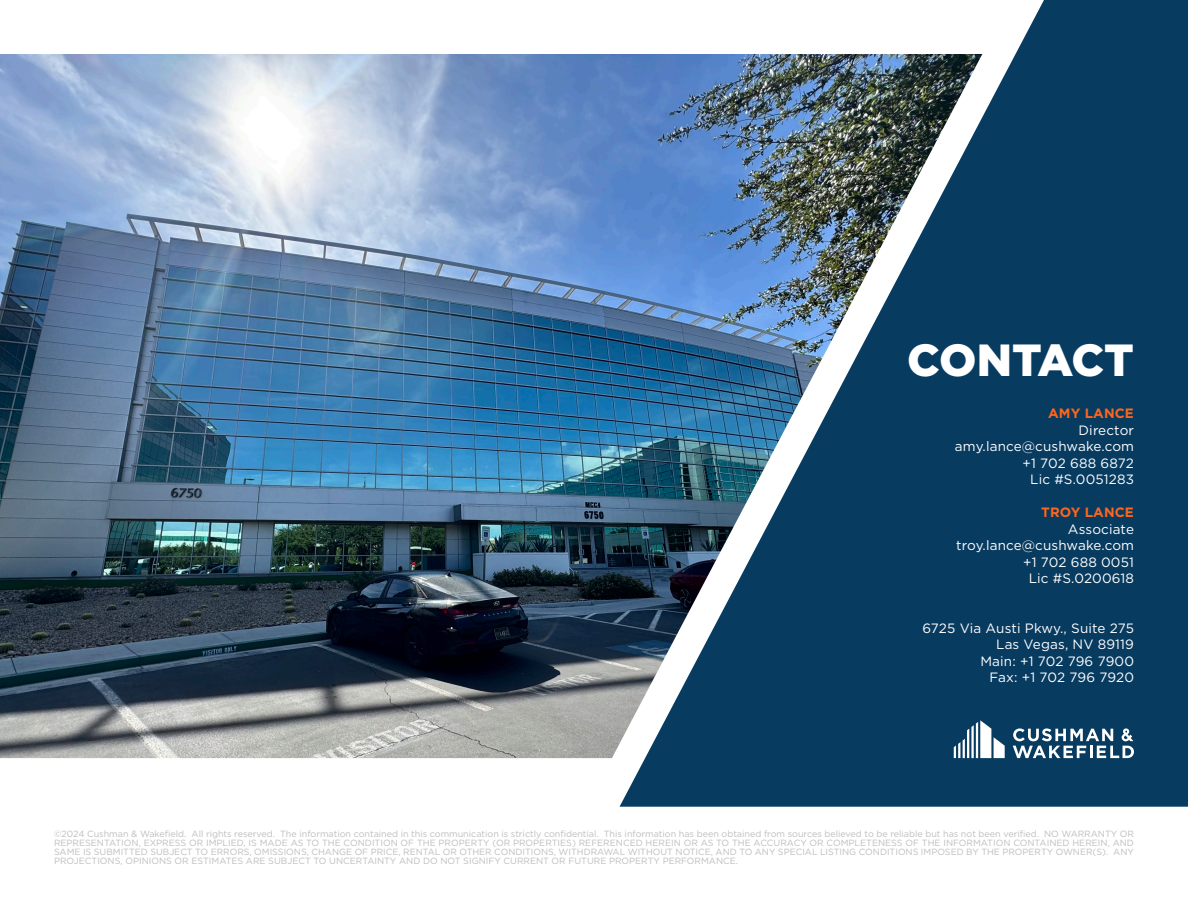
<style>
.page{position:relative;width:1188px;height:918px;background:#fff}
.page>*{position:absolute;margin:0;border:0;box-sizing:border-box;transform-origin:0 0}
.t1{font:900 45px "Gotham";letter-spacing:-.01em;color:#fff}
.Contact_Info{font:13.5px "Gotham";letter-spacing:.01em;color:#fff}
.Contact_Info-2{font:700 13.5px "Gotham";letter-spacing:.01em;color:#ff661c}
.Paragraph_Style{font:9px/9px "Gotham";color:#bfbdbf;text-align:justify}
</style>
<div class="page">
<svg style="left:620px;top:0;width:568px;height:807px;background:#255273"></svg>
<img style="left:0;top:54px;width:982px;height:704px">
<svg style="left:954px;top:720px;width:51px;height:38px"></svg>
<svg style="left:1013px;top:728px;width:121px;height:30px"></svg>
<p class="t1" style="left:907px;top:329px;width:228px">CONTACT</p>
<p class="Contact_Info-2" style="left:1048px;top:405px;width:87px">AMY LANCE</p>
<p class="Contact_Info" style="left:1079px;top:421px;width:57px">Director</p>
<p class="Contact_Info" style="left:955px;top:438px;width:181px">amy.lance@cushwake.com</p>
<p class="Contact_Info" style="left:1023px;top:454px;width:113px">+1 702 688 6872</p>
<p class="Contact_Info" style="left:1030px;top:471px;width:105px">Lic #S.0051283</p>
<p class="Contact_Info-2" style="left:1041px;top:504px;width:94px">TROY LANCE</p>
<p class="Contact_Info" style="left:1068px;top:520px;width:68px">Associate</p>
<p class="Contact_Info" style="left:956px;top:537px;width:179px">troy.lance@cushwake.com</p>
<p class="Contact_Info" style="left:1023px;top:553px;width:112px">+1 702 688 0051</p>
<p class="Contact_Info" style="left:1029px;top:570px;width:107px">Lic #S.0200618</p>
<p class="Contact_Info" style="left:922px;top:619px;width:213px">6725 Via Austi Pkwy., Suite 275</p>
<p class="Contact_Info" style="left:996px;top:636px;width:139px">Las Vegas, NV 89119</p>
<p class="Contact_Info" style="left:980px;top:652px;width:155px">Main: +1 702 796 7900</p>
<p class="Contact_Info" style="left:990px;top:669px;width:146px">Fax: +1 702 796 7920</p>
<p class="Paragraph_Style" style="left:54px;top:829px;width:1082px">©2024 Cushman &amp; Wakefield. All rights reserved. The information contained in this communication is strictly confidential. This information has been obtained from sources believed to be reliable but has not been verified. NO WARRANTY OR REPRESENTATION, EXPRESS OR IMPLIED, IS MADE AS TO THE CONDITION OF THE PROPERTY (OR PROPERTIES) REFERENCED HEREIN OR AS TO THE ACCURACY OR COMPLETENESS OF THE INFORMATION CONTAINED HEREIN, AND SAME IS SUBMITTED SUBJECT TO ERRORS, OMISSIONS, CHANGE OF PRICE, RENTAL OR OTHER CONDITIONS, WITHDRAWAL WITHOUT NOTICE, AND TO ANY SPECIAL LISTING CONDITIONS IMPOSED BY THE PROPERTY OWNER(S). ANY PROJECTIONS, OPINIONS OR ESTIMATES ARE SUBJECT TO UNCERTAINTY AND DO NOT SIGNIFY CURRENT OR FUTURE PROPERTY PERFORMANCE.</p>
</div>
